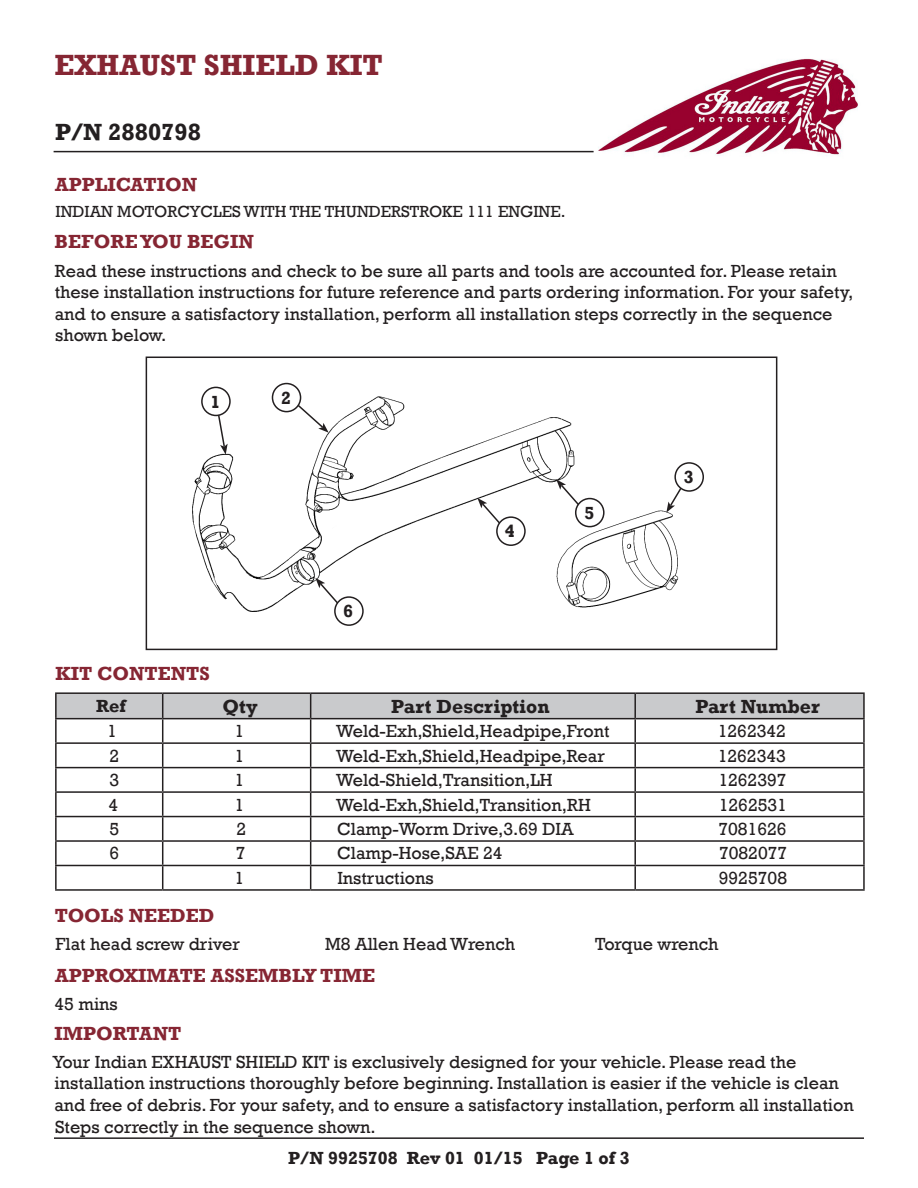
<style>
.page{position:relative;width:918px;height:1188px;background:#fff}
.page>*{position:absolute;margin:0;border:0;box-sizing:border-box;transform-origin:0 0}
.Kit_Name{font:700 30px "Rockwell";color:#862633}
.t1{font:700 24px "Rockwell";color:#231f20}
.Body_Text_Big_size{font:700 19.5px "Rockwell";color:#862633}
.t2{font:700 19.5px "Rockwell";color:#231f20}
.Body_Text{font:18px/21.6px "Rockwell";color:#231f20}
.Important{font:18px/21.6px "Rockwell";color:#231f20}
.Body_Text_Big_size-2{font:18px "Rockwell";color:#231f20}
.t3{font:700 18px "Rockwell";color:#231f20}
.t4{font:16.5px "Rockwell";color:#231f20}
</style>
<div class="page">
<hr style="left:54px;top:1137px;width:810px;height:2px;background:#231f20">
<hr style="left:54px;top:151px;width:540px;height:1px;background:#231f20">
<img style="left:598px;top:58px;width:260px;height:97px">
<img style="left:192px;top:382px;width:512px;height:244px">
<div style="left:146px;top:357px;width:631px;height:293px;border:2px solid #231f20"></div>
<svg style="left:477px;top:498px;width:25px;height:28px"></svg>
<svg style="left:315px;top:578px;width:25px;height:28px"></svg>
<svg style="left:556px;top:479px;width:25px;height:28px"></svg>
<svg style="left:666px;top:473px;width:25px;height:40px"></svg>
<svg style="left:213px;top:409px;width:15px;height:46px"></svg>
<svg style="left:282px;top:390px;width:47px;height:43px"></svg>
<div style="left:497px;top:517px;width:28px;height:28px;background:#fff;border-radius:50%"></div>
<div style="left:496px;top:516px;width:30px;height:30px;border:2px solid #231f20;border-radius:50%"></div>
<div style="left:335px;top:597px;width:28px;height:28px;background:#fff;border-radius:50%"></div>
<div style="left:334px;top:596px;width:30px;height:30px;border:2px solid #231f20;border-radius:50%"></div>
<div style="left:576px;top:499px;width:28px;height:28px;background:#fff;border-radius:50%"></div>
<div style="left:575px;top:498px;width:30px;height:29px;border:2px solid #231f20;border-radius:50%"></div>
<div style="left:675px;top:463px;width:28px;height:28px;background:#fff;border-radius:50%"></div>
<div style="left:674px;top:462px;width:30px;height:30px;border:2px solid #231f20;border-radius:50%"></div>
<div style="left:202px;top:387px;width:28px;height:28px;background:#fff;border-radius:50%"></div>
<div style="left:201px;top:387px;width:30px;height:29px;border:2px solid #231f20;border-radius:50%"></div>
<div style="left:272px;top:384px;width:29px;height:28px;background:#fff;border-radius:50%"></div>
<div style="left:272px;top:383px;width:29px;height:29px;border:2px solid #231f20;border-radius:50%"></div>
<hr style="left:635px;top:692px;width:230px;height:2px;background:#231f20">
<hr style="left:863px;top:694px;width:2px;height:24px;background:#231f20">
<hr style="left:635px;top:718px;width:230px;height:1px;background:#231f20">
<hr style="left:863px;top:719px;width:2px;height:23px;background:#231f20">
<hr style="left:635px;top:742px;width:230px;height:2px;background:#231f20">
<hr style="left:863px;top:744px;width:2px;height:23px;background:#231f20">
<hr style="left:635px;top:767px;width:230px;height:1px;background:#231f20">
<hr style="left:863px;top:768px;width:2px;height:23px;background:#231f20">
<hr style="left:635px;top:791px;width:230px;height:2px;background:#231f20">
<hr style="left:863px;top:793px;width:2px;height:23px;background:#231f20">
<hr style="left:635px;top:816px;width:230px;height:1px;background:#231f20">
<hr style="left:863px;top:817px;width:2px;height:23px;background:#231f20">
<hr style="left:635px;top:840px;width:230px;height:2px;background:#231f20">
<hr style="left:863px;top:842px;width:2px;height:23px;background:#231f20">
<hr style="left:635px;top:865px;width:230px;height:1px;background:#231f20">
<hr style="left:863px;top:866px;width:2px;height:23px;background:#231f20">
<hr style="left:635px;top:889px;width:230px;height:2px;background:#231f20">
<hr style="left:55px;top:692px;width:108px;height:2px;background:#231f20">
<hr style="left:55px;top:694px;width:2px;height:24px;background:#231f20">
<hr style="left:163px;top:692px;width:148px;height:2px;background:#231f20">
<hr style="left:311px;top:692px;width:324px;height:2px;background:#231f20">
<hr style="left:55px;top:718px;width:108px;height:1px;background:#231f20">
<hr style="left:55px;top:719px;width:2px;height:23px;background:#231f20">
<hr style="left:55px;top:742px;width:108px;height:2px;background:#231f20">
<hr style="left:55px;top:744px;width:2px;height:23px;background:#231f20">
<hr style="left:55px;top:767px;width:108px;height:1px;background:#231f20">
<hr style="left:55px;top:768px;width:2px;height:23px;background:#231f20">
<hr style="left:55px;top:791px;width:108px;height:2px;background:#231f20">
<hr style="left:55px;top:793px;width:2px;height:23px;background:#231f20">
<hr style="left:55px;top:816px;width:108px;height:1px;background:#231f20">
<hr style="left:55px;top:817px;width:2px;height:23px;background:#231f20">
<hr style="left:55px;top:840px;width:108px;height:2px;background:#231f20">
<hr style="left:55px;top:842px;width:2px;height:23px;background:#231f20">
<hr style="left:55px;top:865px;width:108px;height:1px;background:#231f20">
<hr style="left:55px;top:866px;width:2px;height:23px;background:#231f20">
<svg style="left:56px;top:693px;width:808px;height:196px"></svg>
<hr style="left:634px;top:866px;width:2px;height:23px;background:#231f20">
<hr style="left:55px;top:889px;width:108px;height:2px;background:#231f20">
<hr style="left:163px;top:889px;width:148px;height:2px;background:#231f20">
<hr style="left:311px;top:889px;width:324px;height:2px;background:#231f20">
<p class="Kit_Name" style="left:54px;top:46px;width:330px">EXHAUST SHIELD KIT</p>
<p class="t1" style="left:55px;top:117px;width:147px">P/N 2880798</p>
<p class="Body_Text_Big_size" style="left:55px;top:172px;width:144px">APPLICATION</p>
<p class="t4" style="left:56px;top:202px;width:512px">INDIAN MOTORCYCLES WITH THE THUNDERSTROKE 111 ENGINE.</p>
<p class="Body_Text_Big_size" style="left:55px;top:230px;width:201px">BEFORE YOU BEGIN</p>
<p class="Body_Text" style="left:55px;top:260px;width:800px">Read these instructions and check to be sure all parts and tools are accounted for. Please retain these installation instructions for future reference and parts ordering information. For your safety, and to ensure a satisfactory installation, perform all installation steps correctly in the sequence shown below.</p>
<p class="t3" style="left:210px;top:391px;width:11px">1</p>
<p class="t3" style="left:281px;top:387px;width:11px">2</p>
<p class="t3" style="left:343px;top:600px;width:11px">6</p>
<p class="t3" style="left:505px;top:520px;width:11px">4</p>
<p class="t3" style="left:584px;top:502px;width:11px">5</p>
<p class="t3" style="left:684px;top:466px;width:11px">3</p>
<p class="Body_Text_Big_size" style="left:56px;top:661px;width:156px">KIT CONTENTS</p>
<p class="t3" style="left:96px;top:695px;width:31px">Ref</p>
<p class="t2" style="left:223px;top:694px;width:36px">Qty</p>
<p class="t2" style="left:391px;top:694px;width:160px">Part Description</p>
<p class="t2" style="left:696px;top:694px;width:126px">Part Number</p>
<p class="Body_Text" style="left:107px;top:721px;width:11px">1</p>
<p class="Body_Text" style="left:234px;top:721px;width:11px">1</p>
<p class="Body_Text" style="left:336px;top:721px;width:275px">Weld-Exh,Shield,Headpipe,Front</p>
<p class="Body_Text" style="left:718px;top:721px;width:70px">1262342</p>
<p class="Body_Text" style="left:109px;top:745px;width:11px">2</p>
<p class="Body_Text" style="left:234px;top:745px;width:11px">1</p>
<p class="Body_Text" style="left:336px;top:745px;width:270px">Weld-Exh,Shield,Headpipe,Rear</p>
<p class="Body_Text" style="left:718px;top:745px;width:70px">1262343</p>
<p class="Body_Text" style="left:109px;top:770px;width:11px">3</p>
<p class="Body_Text" style="left:234px;top:770px;width:11px">1</p>
<p class="Body_Text" style="left:336px;top:770px;width:218px">Weld-Shield,Transition,LH</p>
<p class="Body_Text" style="left:718px;top:770px;width:70px">1262397</p>
<p class="Body_Text" style="left:108px;top:794px;width:11px">4</p>
<p class="Body_Text" style="left:234px;top:794px;width:11px">1</p>
<p class="Body_Text" style="left:336px;top:794px;width:256px">Weld-Exh,Shield,Transition,RH</p>
<p class="Body_Text" style="left:719px;top:794px;width:70px">1262531</p>
<p class="Body_Text" style="left:110px;top:818px;width:11px">5</p>
<p class="Body_Text" style="left:236px;top:818px;width:11px">2</p>
<p class="Body_Text" style="left:337px;top:818px;width:238px">Clamp-Worm Drive,3.69 DIA</p>
<p class="Body_Text" style="left:718px;top:818px;width:70px">7081626</p>
<p class="Body_Text" style="left:109px;top:843px;width:11px">6</p>
<p class="Body_Text" style="left:236px;top:843px;width:11px">7</p>
<p class="Body_Text" style="left:337px;top:843px;width:167px">Clamp-Hose,SAE 24</p>
<p class="Body_Text" style="left:719px;top:843px;width:70px">7082077</p>
<p class="Body_Text" style="left:234px;top:867px;width:11px">1</p>
<p class="Body_Text" style="left:337px;top:867px;width:98px">Instructions</p>
<p class="Body_Text" style="left:719px;top:867px;width:70px">9925708</p>
<p class="Body_Text_Big_size" style="left:55px;top:904px;width:161px">TOOLS NEEDED</p>
<p class="Body_Text_Big_size-2" style="left:56px;top:934px;width:186px">Flat head screw driver</p>
<p class="Body_Text_Big_size-2" style="left:325px;top:934px;width:192px">M8 Allen Head Wrench</p>
<p class="Body_Text_Big_size-2" style="left:595px;top:934px;width:125px">Torque wrench</p>
<p class="Body_Text_Big_size" style="left:55px;top:964px;width:321px">APPROXIMATE ASSEMBLY TIME</p>
<p class="Body_Text_Big_size-2" style="left:54px;top:994px;width:65px">45 mins</p>
<p class="Body_Text_Big_size" style="left:54px;top:1021px;width:128px">IMPORTANT</p>
<p class="Important" style="left:53px;top:1051px;width:802px">Your Indian EXHAUST SHIELD KIT is exclusively designed for your vehicle. Please read the installation instructions thoroughly before beginning. Installation is easier if the vehicle is clean and free of debris. For your safety, and to ensure a satisfactory installation, perform all installation Steps correctly in the sequence shown.</p>
<p class="t3" style="left:288px;top:1147px;width:343px">P/N 9925708 Rev 01 01/15 Page 1 of 3</p>
</div>
